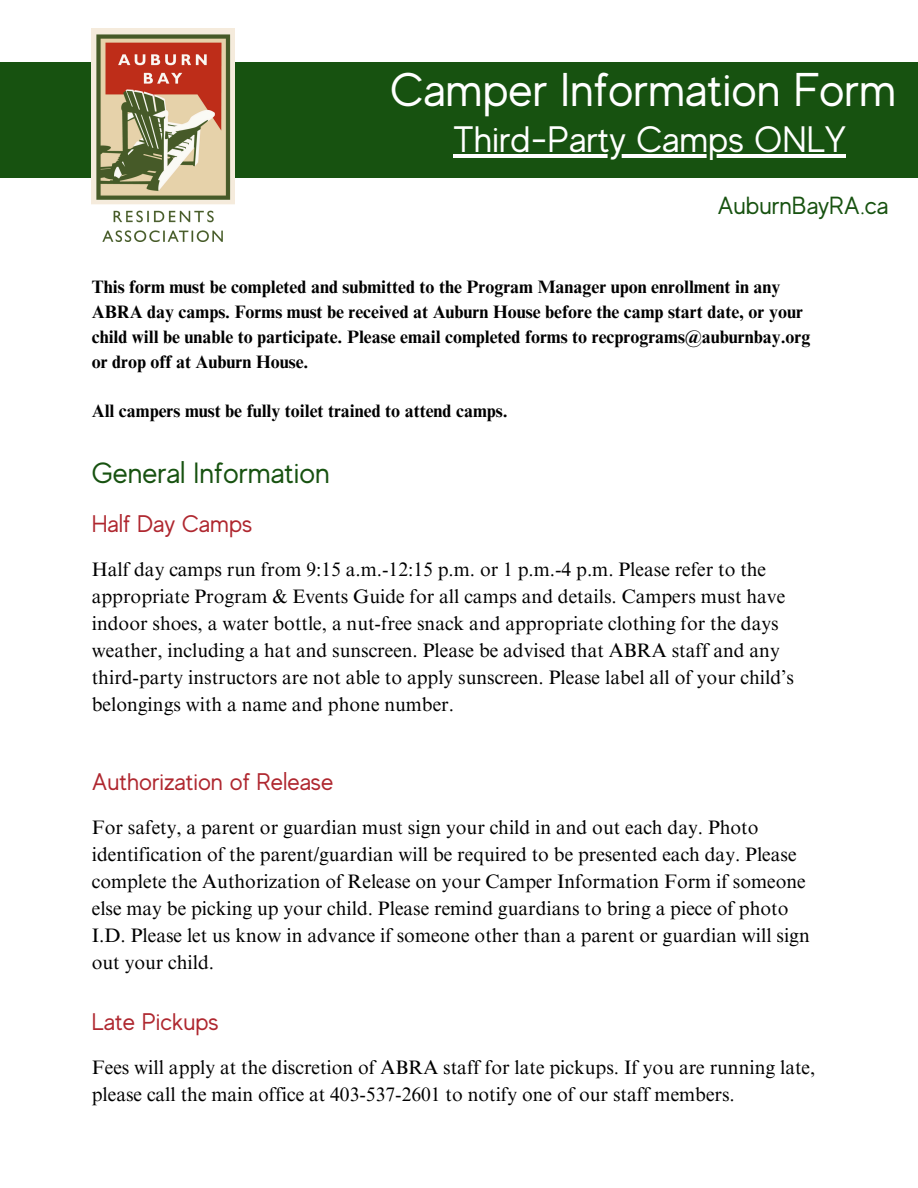
<style>
.page{position:relative;width:918px;height:1188px;background:#fff}
.page>*{position:absolute;margin:0;border:0;box-sizing:border-box;transform-origin:0 0}
.t1{font:47.25px "MADE Evolve Sans";color:#fff}
.t2{font:36.75px "MADE Evolve Sans";color:#fff}
.t3{font:29.25px "MADE Evolve Sans";color:#175210}
.t4{font:24.75px "MADE Evolve Sans";color:#175210}
.t5{font:24px "MADE Evolve Sans";color:#af272f}
.t6{font:19.5px/27px "Times NRMT Pro";color:#000}
.t7{font:700 18px/24.8px "Times NRMT Pro";color:#000}
</style>
<div class="page">
<div style="left:0;top:62px;width:918px;height:116px;background:#175210"></div>
<img style="left:92px;top:29px;width:143px;height:213px">
<hr style="left:454px;top:154px;width:392px;height:4px;background:#fff">
<h4 class="t1" style="left:390px;top:64px;width:508px">Camper Information Form</h4>
<p class="t2" style="left:454px;top:119px;width:394px">Third-Party Camps ONLY</p>
<h1 class="t4" style="left:717px;top:192px;width:173px">AuburnBayRA.ca</h1>
<h2 class="t7" style="left:92px;top:277px;width:720px">This form must be completed and submitted to the Program Manager upon enrollment in any ABRA day camps. Forms must be received at Auburn House before the camp start date, or your child will be unable to participate. Please email completed forms to recprograms@auburnbay.org or drop off at Auburn House.</h2>
<h4 class="t7" style="left:92px;top:401px;width:417px">All campers must be fully toilet trained to attend camps.</h4>
<p class="t3" style="left:92px;top:457px;width:240px">General Information</p>
<h5 class="t5" style="left:92px;top:511px;width:162px">Half Day Camps</h5>
<h5 class="t6" style="left:92px;top:559px;width:704px">Half day camps run from 9:15 a.m.-12:15 p.m. or 1 p.m.-4 p.m. Please refer to the appropriate Program &amp; Events Guide for all camps and details. Campers must have indoor shoes, a water bottle, a nut-free snack and appropriate clothing for the days weather, including a hat and sunscreen. Please be advised that ABRA staff and any third-party instructors are not able to apply sunscreen. Please label all of your child’s belongings with a name and phone number.</h5>
<h3 class="t5" style="left:92px;top:768px;width:243px">Authorization of Release</h3>
<h4 class="t6" style="left:92px;top:816px;width:720px">For safety, a parent or guardian must sign your child in and out each day. Photo identification of the parent/guardian will be required to be presented each day. Please complete the Authorization of Release on your Camper Information Form if someone else may be picking up your child. Please remind guardians to bring a piece of photo I.D. Please let us know in advance if someone other than a parent or guardian will sign out your child.</h4>
<p class="t5" style="left:92px;top:1008px;width:128px">Late Pickups</p>
<h4 class="t6" style="left:92px;top:1056px;width:725px">Fees will apply at the discretion of ABRA staff for late pickups. If you are running late, please call the main office at 403-537-2601 to notify one of our staff members.</h4>
</div>
